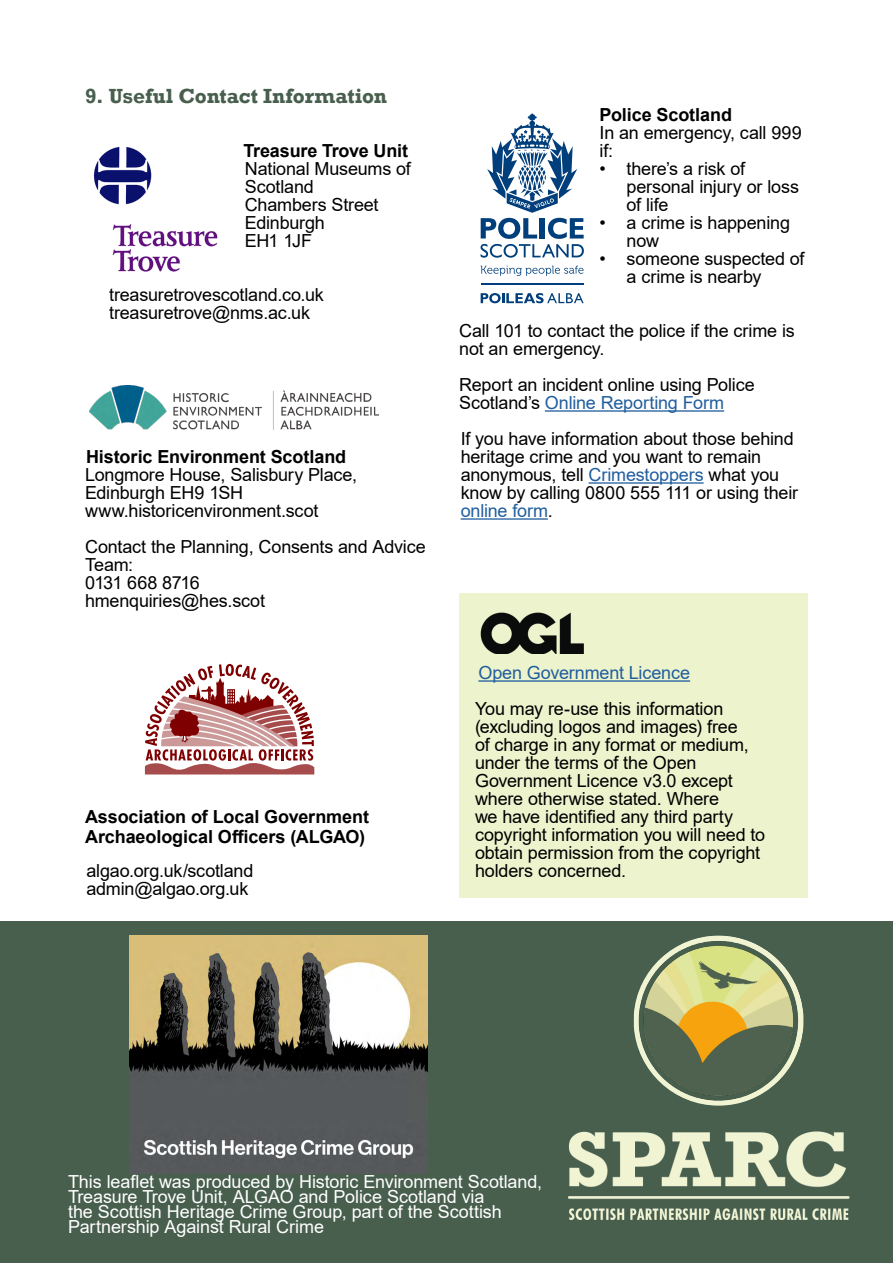
<style>
.page{position:relative;width:893px;height:1263px;background:#fff}
.page>*{position:absolute;margin:0;border:0;box-sizing:border-box;transform-origin:0 0}
.Heading_2{font:700 21px "Rockwell";letter-spacing:-.005em;color:#485f4e}
.body{font:18px/18px "Arial";letter-spacing:-.01em;color:#000}
.t1{font:18px/15px "Arial";letter-spacing:-.005em;color:#fff}
.Heading_3{font:700 18px/19.5px "Arial";letter-spacing:-.005em;color:#000}
.Heading_3-2{font:18px "Arial";letter-spacing:-.01em;color:#215e9e}
.body-2{font:18px "Arial";letter-spacing:-.04em;color:#000}
.s1{color:#215e9e}
</style>
<div class="page">
<div style="left:0;top:922px;width:893px;height:341px;background:#485f4e"></div>
<div style="left:459px;top:593px;width:349px;height:304px;background:#ecf3cd"></div>
<hr style="left:545px;top:410px;width:179px;height:2px;background:#215e9e">
<hr style="left:589px;top:482px;width:115px;height:2px;background:#215e9e">
<hr style="left:461px;top:518px;width:87px;height:2px;background:#215e9e">
<hr style="left:478px;top:680px;width:212px;height:2px;background:#215e9e">
<img style="left:93px;top:147px;width:125px;height:125px">
<img style="left:89px;top:386px;width:290px;height:44px">
<svg style="left:145px;top:664px;width:169px;height:110px"></svg>
<svg style="left:481px;top:293px;width:103px;height:10px"></svg>
<svg style="left:481px;top:113px;width:103px;height:145px"></svg>
<svg style="left:481px;top:266px;width:102px;height:10px"></svg>
<hr style="left:481px;top:283px;width:103px;height:1px;background:#003f7b">
<img style="left:480px;top:612px;width:104px;height:41px">
<img style="left:130px;top:935px;width:297px;height:239px">
<img style="left:634px;top:935px;width:169px;height:171px;border-radius:82px">
<img style="left:568px;top:1131px;width:281px;height:88px">
<h2 class="Heading_2" style="left:85px;top:83px;width:303px">9. Useful Contact Information</h2>
<h3 class="Heading_3" style="left:244px;top:141px;width:166px">Treasure Trove Unit</h3>
<p class="body" style="left:245px;top:160px;width:167px">National Museums of<br>Scotland</p>
<p class="body" style="left:245px;top:196px;width:135px">Chambers Street</p>
<p class="body" style="left:245px;top:214px;width:81px">Edinburgh</p>
<p class="body" style="left:245px;top:232px;width:69px">EH1 1JF</p>
<p class="body" style="left:109px;top:286px;width:216px">treasuretrovescotland.co.uk treasuretrove@nms.ac.uk</p>
<h3 class="Heading_3" style="left:86px;top:447px;width:262px">Historic Environment Scotland</h3>
<p class="body" style="left:85px;top:466px;width:274px">Longmore House, Salisbury Place,<br>Edinburgh EH9 1SH</p>
<p class="body" style="left:85px;top:502px;width:235px">www.historicenvironment.scot</p>
<p class="body" style="left:85px;top:538px;width:342px">Contact the Planning, Consents and Advice<br>Team:</p>
<p class="body-2" style="left:85px;top:570px;width:116px">0131 668 8716</p>
<p class="body" style="left:85px;top:592px;width:181px">hmenquiries@hes.scot</p>
<h3 class="Heading_3" style="left:85px;top:807px;width:286px">Association of Local Government<br>Archaeological Officers (ALGAO)</h3>
<p class="body" style="left:86px;top:862px;width:168px">algao.org.uk/scotland</p>
<p class="body" style="left:86px;top:880px;width:163px">admin@algao.org.uk</p>
<h3 class="Heading_3" style="left:600px;top:105px;width:134px">Police Scotland</h3>
<p class="body" style="left:600px;top:124px;width:204px">In an emergency, call 999 if:</p>
<p class="body" style="left:627px;top:160px;width:174px;text-indent:-27px">• there’s a risk of personal injury or loss of life</p>
<p class="body" style="left:627px;top:214px;width:165px;text-indent:-27px">• a crime is happening now</p>
<p class="body" style="left:627px;top:250px;width:179px;text-indent:-27px">• someone suspected of a crime is nearby</p>
<p class="body" style="left:459px;top:322px;width:337px">Call 101 to contact the police if the crime is not an emergency.</p>
<p class="body" style="left:459px;top:376px;width:297px">Report an incident online using Police<br>Scotland’s <span class="s1">Online Reporting Form</span></p>
<p class="body" style="left:461px;top:430px;width:339px">If you have information about those behind heritage crime and you want to remain anonymous, tell <span class="s1">Crimestoppers</span> what you know by calling 0800 555 111 or using their <span class="s1">online form</span>.</p>
<h3 class="Heading_3-2" style="left:478px;top:660px;width:213px">Open Government Licence</h3>
<p class="body" style="left:475px;top:700px;width:292px">You may re-use this information (excluding logos and images) free<br>of charge in any format or medium, under the terms of the Open<br>Government Licence v3.0 except where otherwise stated. Where<br>we have identified any third party copyright information you will need to obtain permission from the copyright holders concerned.</p>
<p class="t1" style="left:68px;top:1174px;width:476px">This leaflet was produced by Historic Environment Scotland, Treasure Trove Unit, ALGAO and Police Scotland via<br>the Scottish Heritage Crime Group, part of the Scottish Partnership Against Rural Crime</p>
</div>
